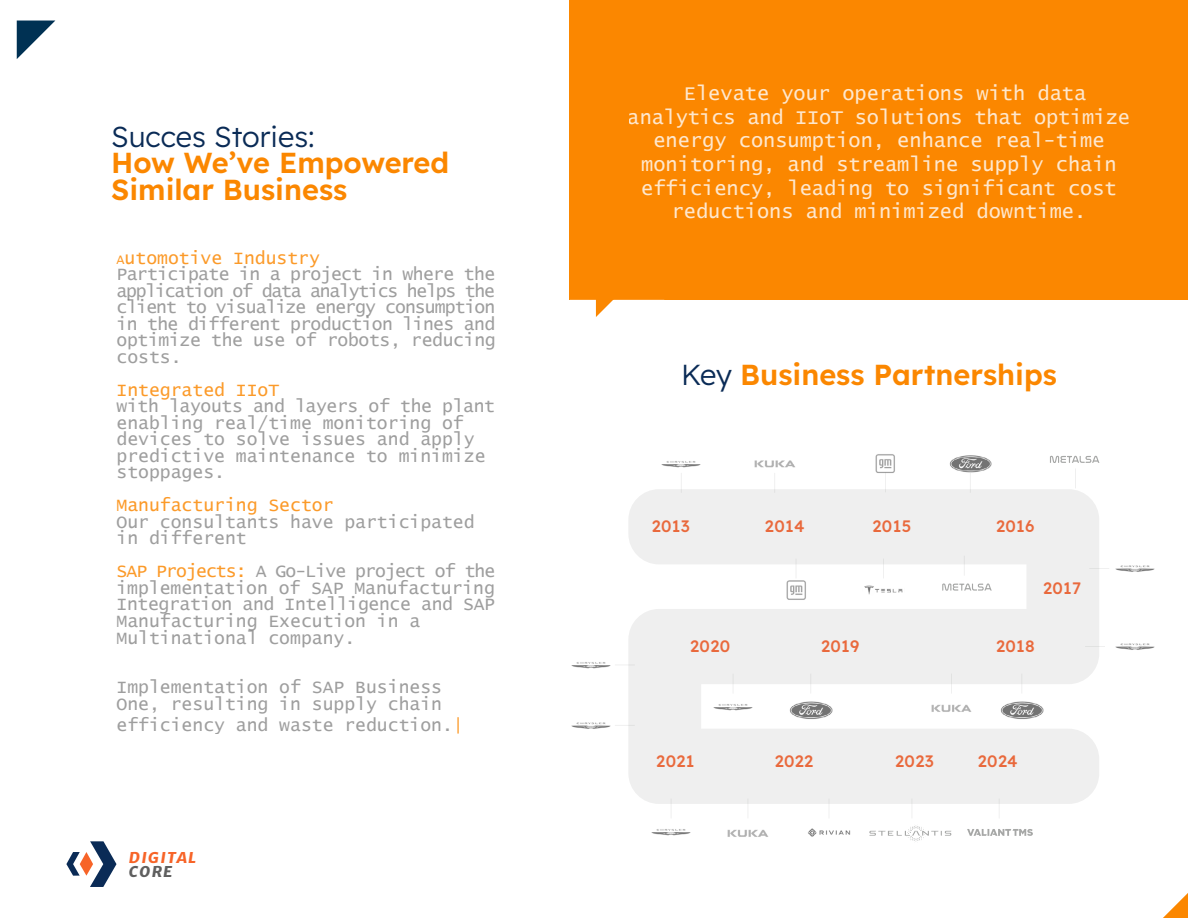
<style>
.page{position:relative;width:1188px;height:918px;background:#fff}
.page>*{position:absolute;margin:0;border:0;box-sizing:border-box;transform-origin:0 0}
.t1{font:600 28.95px/26.4px "Lexend";color:#fb8700}
.t2{font:300 28.95px "Lexend";color:#0a2b56}
.t3{font:20.25px "Lucida Console";color:rgb(255 255 255/.9)}
.t4{font:18px/16.5px "Lucida Console";color:rgb(95 95 95/.65)}
.t5{font:18px/16.5px "Lucida Console";letter-spacing:-.035em;color:rgb(95 95 95/.65)}
.t6{font:18px "Lucida Console";color:rgb(251 135 0/.9)}
.t7{font:500 16.5px "Lexend";letter-spacing:.02em;color:#e9693c}
.t8{font:italic 800 14.7px "Merriweather Sans";letter-spacing:.085em;color:#f76428;scale:1.06 1}
.t9{font:italic 800 14.7px "Merriweather Sans";color:#5f5f5f;scale:1.06 1}
.s1{font-size:13.5px;color:rgb(251 135 0/.9)}
.s2{color:rgb(251 135 0/.9)}
.s3{font-weight:300;color:#0a2b56}
</style>
<div class="page">
<div style="left:570px;top:0;width:618px;height:300px;background:#fb8700"></div>
<svg style="left:17px;top:21px;width:38px;height:38px"></svg>
<svg style="left:66px;top:841px;width:51px;height:46px"></svg>
<svg style="left:1163px;top:893px;width:25px;height:25px"></svg>
<svg style="left:570px;top:299px;width:94px;height:18px"></svg>
<svg style="left:628px;top:489px;width:471px;height:315px;fill:#efefef"></svg>
<img style="left:754px;top:460px;width:41px;height:8px">
<img style="left:930px;top:692px;width:43px;height:33px">
<img style="left:862px;top:573px;width:43px;height:34px">
<img style="left:808px;top:828px;width:42px;height:9px">
<img style="left:949px;top:455px;width:43px;height:18px">
<img style="left:661px;top:461px;width:40px;height:7px">
<img style="left:1115px;top:643px;width:40px;height:7px">
<img style="left:712px;top:690px;width:42px;height:34px">
<img style="left:571px;top:662px;width:40px;height:7px">
<img style="left:779px;top:577px;width:34px;height:26px">
<svg style="left:883px;top:559px;width:1px;height:20px"></svg>
<svg style="left:964px;top:556px;width:1px;height:20px"></svg>
<svg style="left:1085px;top:646px;width:20px;height:1px"></svg>
<svg style="left:796px;top:559px;width:1px;height:20px"></svg>
<img style="left:875px;top:454px;width:20px;height:19px">
<svg style="left:885px;top:472px;width:1px;height:20px"></svg>
<svg style="left:970px;top:473px;width:1px;height:20px"></svg>
<img style="left:1000px;top:694px;width:43px;height:33px">
<svg style="left:1021px;top:674px;width:1px;height:20px"></svg>
<svg style="left:951px;top:674px;width:1px;height:20px"></svg>
<img style="left:727px;top:829px;width:42px;height:8px">
<svg style="left:999px;top:799px;width:1px;height:19px"></svg>
<img style="left:789px;top:694px;width:43px;height:33px">
<svg style="left:810px;top:674px;width:1px;height:20px"></svg>
<svg style="left:733px;top:674px;width:1px;height:20px"></svg>
<img style="left:651px;top:829px;width:40px;height:7px">
<img style="left:1115px;top:565px;width:40px;height:7px">
<svg style="left:1089px;top:568px;width:20px;height:1px"></svg>
<img style="left:571px;top:722px;width:40px;height:7px">
<svg style="left:615px;top:725px;width:20px;height:1px"></svg>
<svg style="left:774px;top:473px;width:1px;height:20px"></svg>
<svg style="left:681px;top:473px;width:1px;height:20px"></svg>
<svg style="left:942px;top:583px;width:50px;height:8px"></svg>
<svg style="left:1050px;top:456px;width:49px;height:32px"></svg>
<svg style="left:869px;top:825px;width:82px;height:17px"></svg>
<svg style="left:967px;top:829px;width:66px;height:7px"></svg>
<h1 class="t2" style="left:111px;top:116px;width:205px">Succes Stories:</h1>
<h1 class="t1" style="left:111px;top:148px;width:340px">How We’ve Empowered<br>Similar Business</h1>
<p class="t5" style="left:117px;top:250px;width:381px"><span class="s1">A</span><span class="s2">utomotive Industry<br></span>Participate in a project in where the application of data analytics helps the client to visualize energy consumption in the different production lines and optimize the use of robots, reducing costs.</p>
<p class="t6" style="left:117px;top:382px;width:164px">Integrated IIoT</p>
<p class="t4" style="left:117px;top:399px;width:380px">with layouts and layers of the plant enabling real/time monitoring of devices to solve issues and apply predictive maintenance to minimize stoppages.</p>
<p class="t6" style="left:117px;top:497px;width:219px">Manufacturing Sector</p>
<p class="t4" style="left:117px;top:515px;width:360px">Our consultants have participated in different</p>
<p class="t4" style="left:117px;top:564px;width:380px"><span class="s2">SAP Projects:</span> A Go-Live project of the implementation of SAP Manufacturing Integration and Intelligence and SAP Manufacturing Execution in a Multinational company.</p>
<p class="t4" style="left:117px;top:680px;width:327px">Implementation of SAP Business<br>One, resulting in supply chain</p>
<p class="t4" style="left:117px;top:717px;width:349px">efficiency and waste reduction.<span class="s2">|</span></p>
<p class="t8" style="left:129px;top:844px;width:65px">DIGITAL</p>
<p class="t9" style="left:129px;top:858px;width:43px">CORE</p>
<p class="t3" style="left:684px;top:84px;width:404px">Elevate your operations with data</p>
<p class="t3" style="left:628px;top:108px;width:504px">analytics and IIoT solutions that optimize</p>
<p class="t3" style="left:653px;top:131px;width:453px">energy consumption, enhance real-time</p>
<p class="t3" style="left:641px;top:155px;width:477px">monitoring, and streamline supply chain</p>
<p class="t3" style="left:641px;top:179px;width:477px">efficiency, leading to significant cost</p>
<p class="t3" style="left:672px;top:202px;width:416px">reductions and minimized downtime.</p>
<h1 class="t1" style="left:681px;top:359px;width:377px"><span class="s3">Key</span> Business Partnerships</h1>
<p class="t7" style="left:652px;top:514px;width:40px">2013</p>
<p class="t7" style="left:765px;top:514px;width:41px">2014</p>
<p class="t7" style="left:873px;top:514px;width:40px">2015</p>
<p class="t7" style="left:996px;top:514px;width:40px">2016</p>
<p class="t7" style="left:1043px;top:576px;width:40px">2017</p>
<p class="t7" style="left:690px;top:634px;width:41px">2020</p>
<p class="t7" style="left:821px;top:634px;width:40px">2019</p>
<p class="t7" style="left:996px;top:634px;width:40px">2018</p>
<p class="t7" style="left:656px;top:749px;width:40px">2021</p>
<p class="t7" style="left:775px;top:749px;width:40px">2022</p>
<p class="t7" style="left:895px;top:749px;width:40px">2023</p>
<p class="t7" style="left:978px;top:749px;width:41px">2024</p>
</div>
